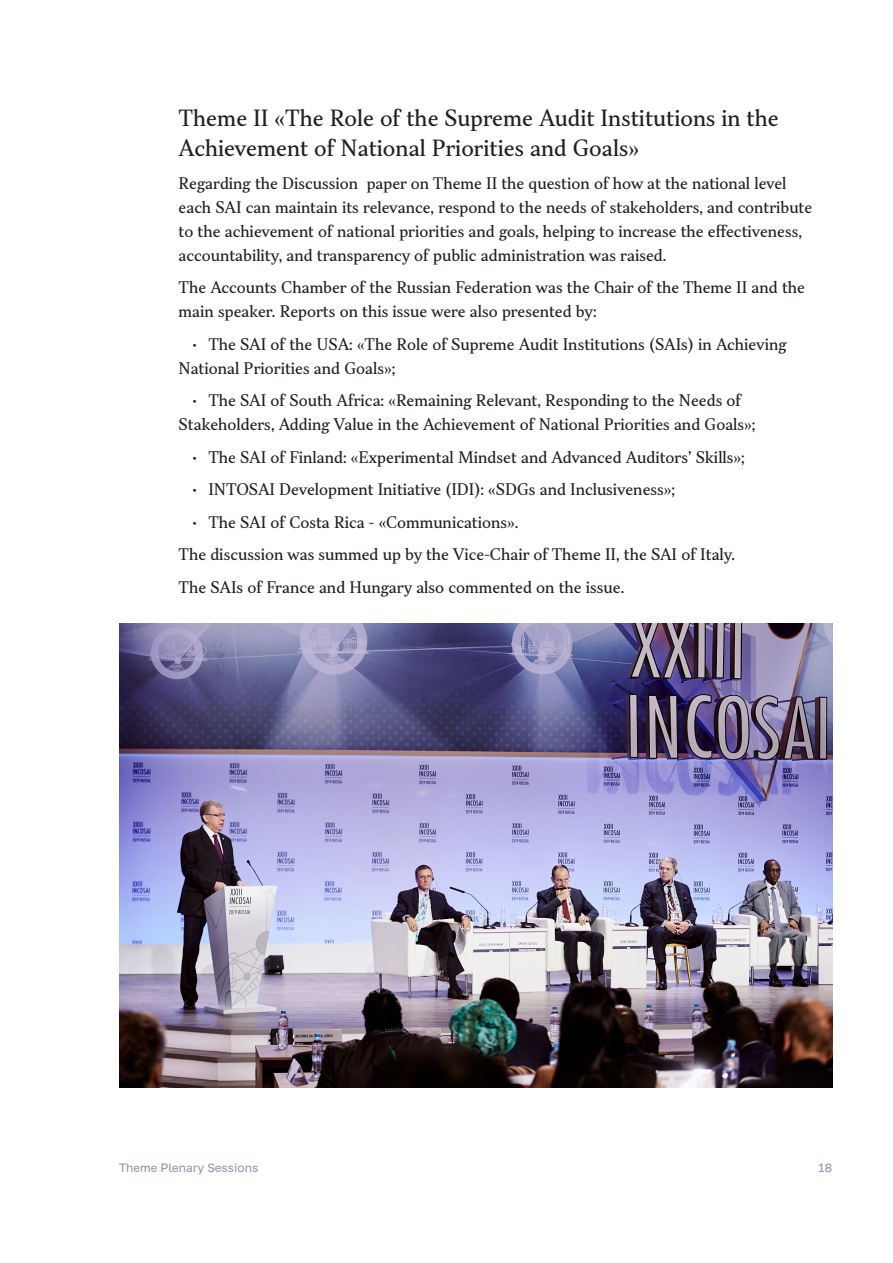
<style>
.page{position:relative;width:893px;height:1263px;background:#fff}
.page>*{position:absolute;margin:0;border:0;box-sizing:border-box;transform-origin:0 0}
.заголовок3{font:21px/30px "TT Jenevers";color:#231f20}
.текст{font:15px/24px "TT Jenevers";color:#231f20}
.список{font:15px "TT Jenevers";color:#231f20}
.t1{font:12px "PT Russia Text";color:#8992a9}
</style>
<div class="page">
<img style="left:119px;top:623px;width:713px;height:465px">
<p class="заголовок3" style="left:179px;top:104px;width:602px">Theme II «The Role of the Supreme Audit Institutions in the<br>Achievement of National Priorities and Goals»</p>
<p class="текст" style="left:179px;top:171px;width:635px">Regarding the Discussion paper on Theme II the question of how at the national level each SAI can maintain its relevance, respond to the needs of stakeholders, and contribute to the achievement of national priorities and goals, helping to increase the effectiveness, accountability, and transparency of public administration was raised.</p>
<p class="текст" style="left:179px;top:276px;width:628px">The Accounts Chamber of the Russian Federation was the Chair of the Theme II and the main speaker. Reports on this issue were also presented by:</p>
<p class="текст" style="left:179px;top:332px;width:609px;text-indent:13px">• The SAI of the USA: «The Role of Supreme Audit Institutions (SAIs) in Achieving<br>National Priorities and Goals»;</p>
<p class="текст" style="left:179px;top:389px;width:578px;text-align:center">• The SAI of South Africa: «Remaining Relevant, Responding to the Needs of<br>Stakeholders, Adding Value in the Achievement of National Priorities and Goals»;</p>
<p class="текст" style="left:191px;top:445px;width:555px">• The SAI of Finland: «Experimental Mindset and Advanced Auditors’ Skills»;</p>
<p class="текст" style="left:191px;top:478px;width:485px">• INTOSAI Development Initiative (IDI): «SDGs and Inclusiveness»;</p>
<p class="текст" style="left:191px;top:510px;width:329px">• The SAI of Costa Rica - «Communications».</p>
<p class="список" style="left:179px;top:545px;width:558px">The discussion was summed up by the Vice-Chair of Theme II, the SAI of Italy.</p>
<p class="список" style="left:179px;top:577px;width:447px">The SAIs of France and Hungary also commented on the issue.</p>
<p class="t1" style="left:119px;top:1161px;width:141px">Theme Plenary Sessions</p>
<p class="t1" style="left:818px;top:1161px;width:15px">18</p>
</div>
